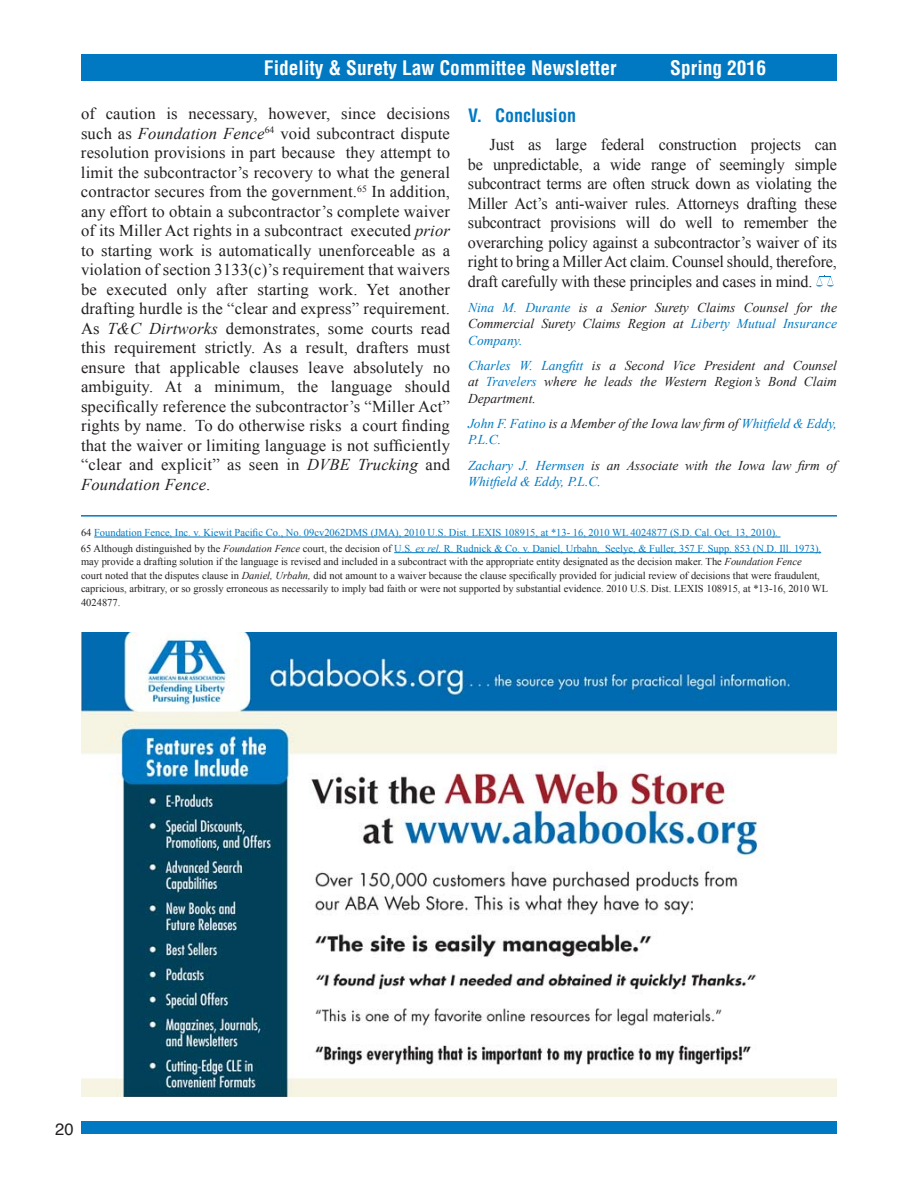
<style>
.page{position:relative;width:918px;height:1188px;background:#fff}
.page>*{position:absolute;margin:0;border:0;box-sizing:border-box;transform-origin:0 0}
.t1{font:700 condensed 19.5px "Helvetica";color:#fff}
.List_Paragraph{font:700 condensed 18px "Helvetica";color:#0079c2}
.List_Paragraph-2{font:16.5px/19.5px "Times New Roman";color:#231f20;text-align:justify}
.t2{font:16.5px "Helvetica";color:#231f20}
.t3{font:italic 13.5px/16.5px "Times New Roman";color:#231f20;text-align:justify}
.t4{font:italic 13.5px/16.5px "Times New Roman";color:#0079c2}
.t5{font:10.5px/13.5px "Times New Roman";color:#231f20}
.Endnote_Text{font:10.5px "Times New Roman";color:#0079c2}
.s1{font-style:italic}
.s2{color:#0079c2}
.s3{color:#231f20}
.s4{font-style:italic;color:#0079c2}
</style>
<div class="page">
<div style="left:81px;top:54px;width:756px;height:27px;background:#0079c2"></div>
<div style="left:81px;top:1122px;width:756px;height:12px;background:#0079c2"></div>
<svg style="left:816px;top:275px;width:18px;height:12px"></svg>
<hr style="left:94px;top:537px;width:687px;height:1px;background:#0079c2">
<hr style="left:394px;top:552px;width:427px;height:1px;background:#0079c2">
<hr style="left:81px;top:515px;width:756px;height:2px;background:#0079c2">
<img style="left:81px;top:633px;width:756px;height:464px">
<p class="t1" style="left:264px;top:56px;width:354px">Fidelity &amp; Surety Law Committee Newsletter</p>
<p class="t1" style="left:670px;top:56px;width:97px">Spring 2016</p>
<p class="List_Paragraph-2" style="left:81px;top:104px;width:371px">of caution is necessary, however, since decisions such as <span class="s1">Foundation Fence</span><sup>64</sup> void subcontract dispute resolution provisions in part because they attempt to limit the subcontractor’s recovery to what the general contractor secures from the government.<sup>65</sup> In addition, any effort to obtain a subcontractor’s complete waiver of its Miller Act rights in a subcontract executed <span class="s1">prior </span>to starting work is automatically unenforceable as a violation of section 3133(c)’s requirement that waivers be executed only after starting work. Yet another drafting hurdle is the “clear and express” requirement.<br>As <span class="s1">T&amp;C Dirtworks</span> demonstrates, some courts read this requirement strictly. As a result, drafters must ensure that applicable clauses leave absolutely no ambiguity. At a minimum, the language should specifically reference the subcontractor’s “Miller Act” rights by name. To do otherwise risks a court finding that the waiver or limiting language is not sufficiently “clear and explicit” as seen in <span class="s1">DVBE Trucking</span> and <span class="s1">Foundation Fence</span>.</p>
<p class="List_Paragraph" style="left:468px;top:104px;width:109px">V. Conclusion</p>
<p class="List_Paragraph-2" style="left:468px;top:135px;width:371px;text-indent:22px">Just as large federal construction projects can be unpredictable, a wide range of seemingly simple subcontract terms are often struck down as violating the Miller Act’s anti-waiver rules. Attorneys drafting these subcontract provisions will do well to remember the overarching policy against a subcontractor’s waiver of its right to bring a Miller Act claim. Counsel should, therefore, draft carefully with these principles and cases in mind.</p>
<p class="t3" style="left:468px;top:299px;width:371px"><span class="s2">Nina M. Durante</span> is a Senior Surety Claims Counsel for the Commercial Surety Claims Region at <span class="s2">Liberty Mutual Insurance Company.</span></p>
<p class="t3" style="left:468px;top:357px;width:371px"><span class="s2">Charles W. Langfitt</span> is a Second Vice President and Counsel at <span class="s2">Travelers</span> where he leads the Western Region’s Bond Claim Department.</p>
<p class="t4" style="left:468px;top:415px;width:370px">John F. Fatino <span class="s3">is a Member of the Iowa law firm of</span> Whitfield &amp; Eddy,<br>P.L.C.</p>
<p class="t4" style="left:468px;top:456px;width:371px">Zachary J. Hermsen <span class="s3">is an Associate with the Iowa law firm of<br></span>Whitfield &amp; Eddy, P.L.C.</p>
<p class="Endnote_Text" style="left:81px;top:525px;width:698px"><span class="s3">64</span> Foundation Fence, Inc. v. Kiewit Pacific Co., No. 09cv2062DMS (JMA), 2010 U.S. Dist. LEXIS 108915, at *13- 16, 2010 WL 4024877 (S.D. Cal. Oct. 13, 2010).</p>
<p class="t5" style="left:81px;top:541px;width:749px">65 Although distinguished by the <span class="s1">Foundation Fence</span> court, the decision of <span class="s2">U.S</span><span class="s4">. ex rel.</span> <span class="s2">R. Rudnick &amp; Co. v. Daniel, Urbahn, Seelye, &amp; Fuller, 357 F. Supp. 853 (N.D. Ill. 1973), </span>may provide a drafting solution if the language is revised and included in a subcontract with the appropriate entity designated as the decision maker. The <span class="s1">Foundation Fence<br></span>court noted that the disputes clause in <span class="s1">Daniel, Urbahn,</span> did not amount to a waiver because the clause specifically provided for judicial review of decisions that were fraudulent, capricious, arbitrary, or so grossly erroneous as necessarily to imply bad faith or were not supported by substantial evidence. 2010 U.S. Dist. LEXIS 108915, at *13-16, 2010 WL 4024877.</p>
<p class="t2" style="left:55px;top:1116px;width:20px">20</p>
</div>
